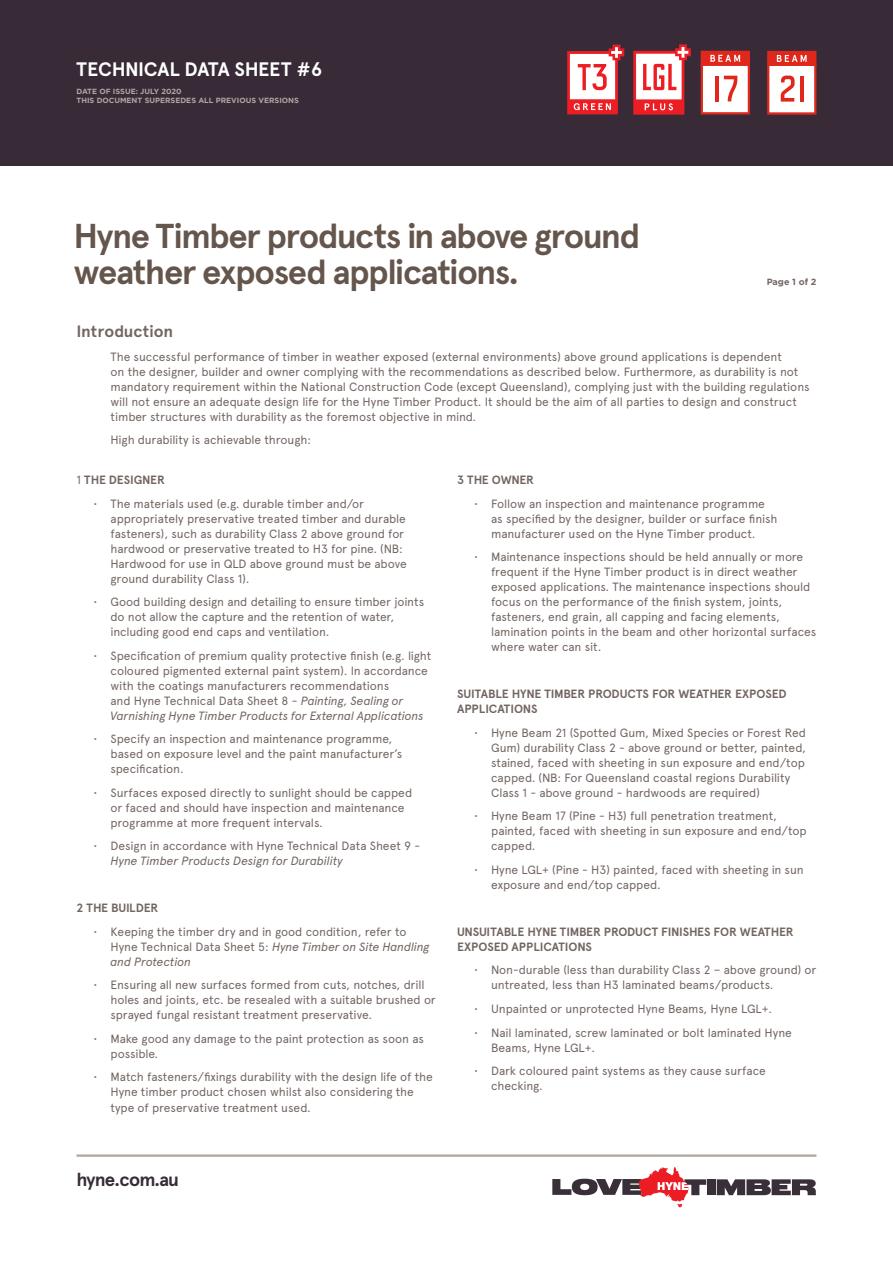
<style>
.page{position:relative;width:893px;height:1263px;background:#fff}
.page>*{position:absolute;margin:0;border:0;box-sizing:border-box;transform-origin:0 0}
.t1{font:700 34.5px/36px "Apercu Pro";letter-spacing:-.045em;color:#65564d}
.t2{font:700 19.5px "Apercu Pro";letter-spacing:-.015em;color:#fff}
.t3{font:700 18.6px "Apercu Pro";letter-spacing:-.05em;color:#382b37}
.t4{font:700 16.5px "Apercu Pro";color:#736662}
.t5{font:12px/15px "Apercu Pro";letter-spacing:-.01em;color:#736662}
.t6{font:700 12px/15px "Apercu Pro";letter-spacing:-.01em;color:#736662}
.t7{font:italic 12px "Apercu Pro";letter-spacing:-.01em;color:#736662}
.t8{font:700 9px "Gotham HTF";color:#736662}
.t9{font:700 7.5px/9px "Gotham HTF";color:#afa6a2}
.s1{font-weight:400}
.s2{font-style:italic}
</style>
<div class="page">
<div style="left:0;top:0;width:893px;height:165px;background:#382b37"></div>
<svg style="left:767px;top:51px;width:49px;height:64px"></svg>
<hr style="left:800px;top:76px;width:3px;height:26px;background:#df271c">
<svg style="left:701px;top:51px;width:49px;height:63px"></svg>
<svg style="left:633px;top:44px;width:58px;height:71px"></svg>
<svg style="left:567px;top:45px;width:57px;height:69px"></svg>
<div style="left:707px;top:1179px;width:8px;height:16px;background:#382f39"></div>
<svg style="left:717px;top:1179px;width:99px;height:16px"></svg>
<svg style="left:552px;top:1167px;width:154px;height:40px"></svg>
<hr style="left:77px;top:1154px;width:739px;height:3px;background:#afa6a2">
<h2 class="t2" style="left:77px;top:54px;width:247px">TECHNICAL DATA SHEET #6</h2>
<p class="t9" style="left:77px;top:87px;width:224px">DATE OF ISSUE: JULY 2020<br>THIS DOCUMENT SUPERSEDES ALL PREVIOUS VERSIONS</p>
<h1 class="t1" style="left:73px;top:217px;width:568px">Hyne Timber products in above ground weather exposed applications.</h1>
<p class="t8" style="left:767px;top:276px;width:51px">Page 1 of 2</p>
<h3 class="t4" style="left:77px;top:319px;width:98px">Introduction</h3>
<p class="t5" style="left:111px;top:348px;width:700px">The successful performance of timber in weather exposed (external environments) above ground applications is dependent<br>on the designer, builder and owner complying with the recommendations as described below. Furthermore, as durability is not mandatory requirement within the National Construction Code (except Queensland), complying just with the building regulations will not ensure an adequate design life for the Hyne Timber Product. It should be the aim of all parties to design and construct timber structures with durability as the foremost objective in mind.</p>
<p class="t5" style="left:111px;top:432px;width:202px">High durability is achievable through:</p>
<p class="t6" style="left:77px;top:472px;width:90px"><span class="s1">1</span> THE DESIGNER</p>
<p class="t5" style="left:111px;top:495px;width:298px;text-indent:-17px">• The materials used (e.g. durable timber and/or appropriately preservative treated timber and durable fasteners), such as durability Class 2 above ground for hardwood or preservative treated to H3 for pine. (NB:<br>Hardwood for use in QLD above ground must be above ground durability Class 1).</p>
<p class="t5" style="left:111px;top:594px;width:315px;text-indent:-17px">• Good building design and detailing to ensure timber joints do not allow the capture and the retention of water, including good end caps and ventilation.</p>
<p class="t5" style="left:111px;top:647px;width:322px;text-indent:-17px">• Specification of premium quality protective finish (e.g. light coloured pigmented external paint system). In accordance with the coatings manufacturers recommendations<br>and Hyne Technical Data Sheet 8 - <span class="s2">Painting, Sealing or Varnishing Hyne Timber Products for External Applications</span></p>
<p class="t5" style="left:111px;top:731px;width:293px;text-indent:-17px">• Specify an inspection and maintenance programme, based on exposure level and the paint manufacturer’s specification.</p>
<p class="t5" style="left:111px;top:784px;width:303px;text-indent:-17px">• Surfaces exposed directly to sunlight should be capped or faced and should have inspection and maintenance programme at more frequent intervals.</p>
<p class="t5" style="left:94px;top:838px;width:328px">• Design in accordance with Hyne Technical Data Sheet 9 -</p>
<p class="t7" style="left:111px;top:852px;width:234px">Hyne Timber Products Design for Durability</p>
<p class="t6" style="left:77px;top:900px;width:83px">2 THE BUILDER</p>
<p class="t5" style="left:111px;top:923px;width:321px;text-indent:-17px">• Keeping the timber dry and in good condition, refer to<br>Hyne Technical Data Sheet 5: <span class="s2">Hyne Timber on Site Handling and Protection</span></p>
<p class="t5" style="left:111px;top:977px;width:327px;text-indent:-17px">• Ensuring all new surfaces formed from cuts, notches, drill holes and joints, etc. be resealed with a suitable brushed or sprayed fungal resistant treatment preservative.</p>
<p class="t5" style="left:111px;top:1030px;width:315px;text-indent:-17px">• Make good any damage to the paint protection as soon as possible.</p>
<p class="t5" style="left:111px;top:1069px;width:324px;text-indent:-17px">• Match fasteners/fixings durability with the design life of the<br>Hyne timber product chosen whilst also considering the type of preservative treatment used.</p>
<p class="t6" style="left:457px;top:472px;width:79px">3 THE OWNER</p>
<p class="t5" style="left:491px;top:495px;width:288px;text-indent:-17px">• Follow an inspection and maintenance programme as specified by the designer, builder or surface finish manufacturer used on the Hyne Timber product.</p>
<p class="t5" style="left:491px;top:549px;width:327px;text-indent:-17px">• Maintenance inspections should be held annually or more frequent if the Hyne Timber product is in direct weather exposed applications. The maintenance inspections should focus on the performance of the finish system, joints, fasteners, end grain, all capping and facing elements, lamination points in the beam and other horizontal surfaces where water can sit.</p>
<p class="t6" style="left:457px;top:686px;width:331px">SUITABLE HYNE TIMBER PRODUCTS FOR WEATHER EXPOSED<br>APPLICATIONS</p>
<p class="t5" style="left:491px;top:724px;width:316px;text-indent:-17px">• Hyne Beam 21 (Spotted Gum, Mixed Species or Forest Red Gum) durability Class 2 - above ground or better, painted, stained, faced with sheeting in sun exposure and end/top capped. (NB: For Queensland coastal regions Durability Class 1 - above ground - hardwoods are required)</p>
<p class="t5" style="left:491px;top:808px;width:317px;text-indent:-17px">• Hyne Beam 17 (Pine - H3) full penetration treatment, painted, faced with sheeting in sun exposure and end/top capped.</p>
<p class="t5" style="left:491px;top:861px;width:314px;text-indent:-17px">• Hyne LGL+ (Pine - H3) painted, faced with sheeting in sun exposure and end/top capped.</p>
<p class="t6" style="left:457px;top:924px;width:338px">UNSUITABLE HYNE TIMBER PRODUCT FINISHES FOR WEATHER<br>EXPOSED APPLICATIONS</p>
<p class="t5" style="left:491px;top:962px;width:327px;text-indent:-17px">• Non-durable (less than durability Class 2 – above ground) or untreated, less than H3 laminated beams/products.</p>
<p class="t5" style="left:474px;top:1000px;width:300px">• Unpainted or unprotected Hyne Beams, Hyne LGL+.</p>
<p class="t5" style="left:491px;top:1024px;width:302px;text-indent:-17px">• Nail laminated, screw laminated or bolt laminated Hyne<br>Beams, Hyne LGL+.</p>
<p class="t5" style="left:491px;top:1062px;width:276px;text-indent:-17px">• Dark coloured paint systems as they cause surface checking.</p>
<h3 class="t3" style="left:77px;top:1166px;width:104px">hyne.com.au</h3>
</div>
